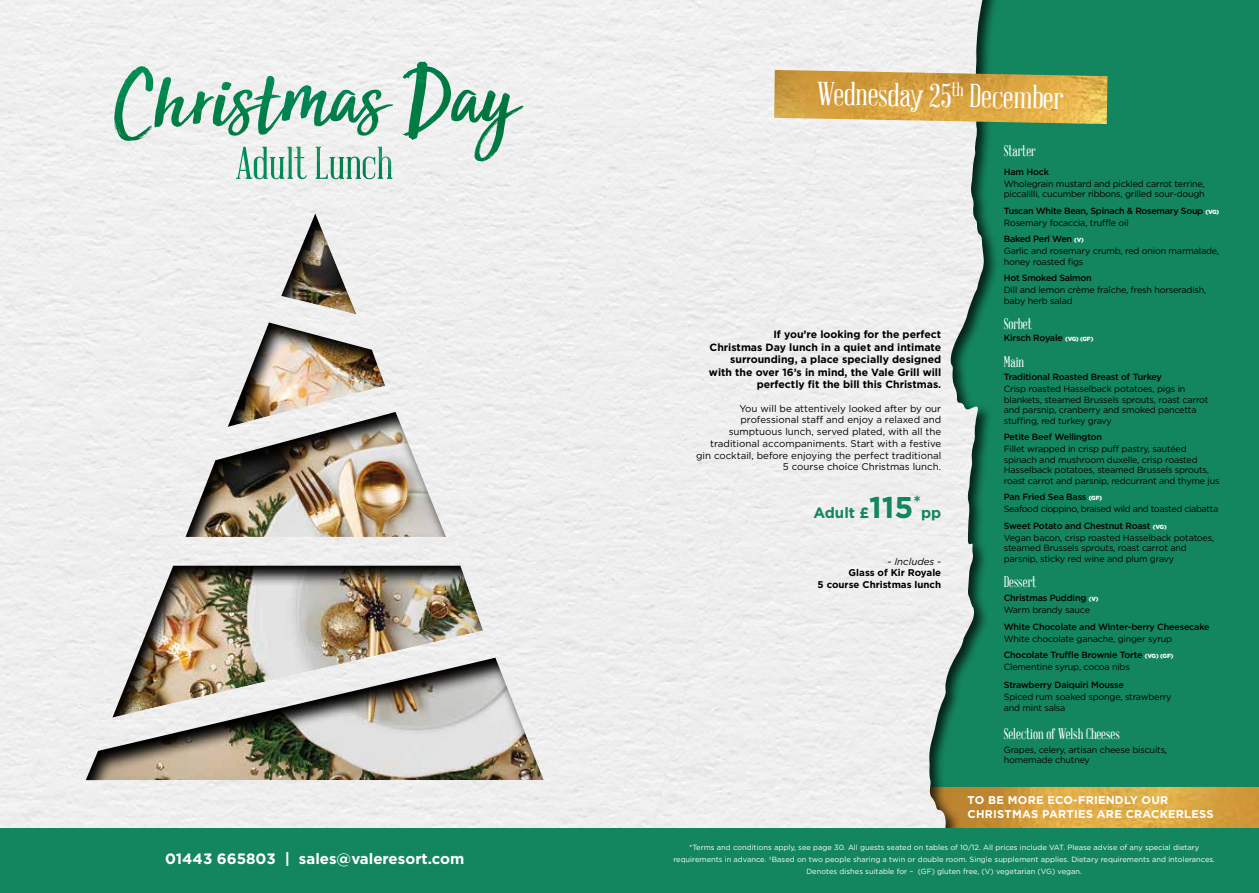
<style>
.page{position:relative;width:1259px;height:893px;background:#fff}
.page>*{position:absolute;margin:0;border:0;box-sizing:border-box;transform-origin:0 0}
.t1{font:32.4px "Abraham Lincoln";color:#fff}
.t2{font:15px "Abraham Lincoln";color:#fff}
.t3{font:700 15px "Gotham";color:#fff}
.t4{font:700 15px "Gotham";color:#14865f}
.t5{font:700 11.25px/13.5px "Gotham";letter-spacing:.02em;color:#fff}
.t6{font:700 10.5px/12.6px "Gotham";color:#000;text-align:right}
.t7{font:9.75px/11.7px "Gotham";color:#000;text-align:right}
.t8{font:700 9.75px/11.7px "Gotham";color:#000;text-align:right}
.t9{font:italic 9.75px "Gotham";color:#000}
.t10{font:9px/10.5px "Gotham";letter-spacing:-.02em;color:#000}
.t11{font:500 9px/12px "Gotham";letter-spacing:-.02em;color:#000}
.t12{font:9px/12px "Gotham";letter-spacing:-.04em;color:#000}
.t13{font:7.5px/12px "Gotham";color:#fff;text-align:center}
.s1{font-size:30px}
.s2{font-weight:900;font-size:6px;color:#fff}
.s3{font-weight:400}
.s4{font-weight:500}
</style>
<div class="page">
<div style="left:0;top:0;width:642px;height:828px;background:#efefef"></div>
<div style="left:895px;top:0;width:364px;height:833px;background:#14865f"></div>
<img style="left:1004px;top:787px;width:255px;height:41px">
<div style="left:642px;top:0;width:362px;height:884px;background:#000;opacity:.75"></div>
<img style="left:643px;top:0;width:341px;height:828px">
<svg style="left:281px;top:212px;width:78px;height:103px;fill:#ebebeb"></svg>
<img style="left:227px;top:321px;width:160px;height:88px">
<img style="left:185px;top:409px;width:263px;height:129px">
<img style="left:111px;top:563px;width:374px;height:93px">
<img style="left:84px;top:656px;width:462px;height:124px">
<div style="left:0;top:828px;width:1259px;height:65px;background:#14865f"></div>
<img style="left:254px;top:147px;width:138px;height:32px">
<img style="left:402px;top:62px;width:19px;height:77px">
<img style="left:774px;top:70px;width:333px;height:54px">
<h2 class="t3" style="left:165px;top:848px;width:301px">01443 665803 | sales@valeresort.com</h2>
<h1 class="t1" style="left:817px;top:76px;width:248px;rotate:1deg">Wednesday 25<sup>th</sup> December</h1>
<p class="t6" style="left:709px;top:328px;width:234px">If you’re looking for the perfect<br>Christmas Day lunch in a quiet and intimate surrounding, a place specially designed with the over 16’s in mind, the Vale Grill will perfectly fit the bill this Christmas.</p>
<p class="t7" style="left:696px;top:402px;width:247px">You will be attentively looked after by our professional staff and enjoy a relaxed and sumptuous lunch, served plated, with all the traditional accompaniments. Start with a festive gin cocktail, before enjoying the perfect traditional 5 course choice Christmas lunch.</p>
<h2 class="t4" style="left:813px;top:503px;width:129px">Adult £<span class="s1">115</span><sup>*</sup>pp</h2>
<p class="t9" style="left:887px;top:555px;width:55px">- Includes -</p>
<p class="t8" style="left:817px;top:567px;width:125px">Glass of Kir Royale<br>5 course Christmas lunch</p>
<h2 class="t2" style="left:1003px;top:143px;width:34px">Starter</h2>
<p class="t11" style="left:1003px;top:165px;width:47px">Ham Hock</p>
<p class="t10" style="left:1003px;top:178px;width:202px">Wholegrain mustard and pickled carrot terrine, piccalilli, cucumber ribbons, grilled sour-dough</p>
<p class="t11" style="left:1003px;top:204px;width:217px">Tuscan White Bean, Spinach &amp; Rosemary Soup <span class="s2">(VG)<br></span><span class="s3">Rosemary focaccia, truffle oil</span></p>
<p class="t10" style="left:1003px;top:233px;width:217px;line-height:12px"><span class="s4">Baked Perl Wen</span> <span class="s2">(V)<br></span>Garlic and rosemary crumb, red onion marmalade,</p>
<p class="t10" style="left:1003px;top:256px;width:81px">honey roasted figs</p>
<p class="t11" style="left:1003px;top:272px;width:89px">Hot Smoked Salmon</p>
<p class="t10" style="left:1003px;top:284px;width:204px">Dill and lemon crème fraîche, fresh horseradish, baby herb salad</p>
<h2 class="t2" style="left:1003px;top:316px;width:30px">Sorbet</h2>
<p class="t11" style="left:1003px;top:332px;width:91px">Kirsch Royale <span class="s2">(VG) (GF)</span></p>
<h2 class="t2" style="left:1003px;top:354px;width:22px">Main</h2>
<p class="t11" style="left:1003px;top:371px;width:160px">Traditional Roasted Breast of Turkey</p>
<p class="t10" style="left:1003px;top:384px;width:206px">Crisp roasted Hasselback potatoes, pigs in blankets, steamed Brussels sprouts, roast carrot and parsnip, cranberry and smoked pancetta stuffing, red turkey gravy</p>
<p class="t11" style="left:1003px;top:431px;width:100px">Petite Beef Wellington</p>
<p class="t10" style="left:1003px;top:444px;width:217px">Fillet wrapped in crisp puff pastry, sautéed spinach and mushroom duxelle, crisp roasted Hasselback potatoes, steamed Brussels sprouts, roast carrot and parsnip, redcurrant and thyme jus</p>
<p class="t12" style="left:1003px;top:491px;width:216px"><span class="s4">Pan Fried Sea Bass</span> <span class="s2">(GF)<br></span>Seafood cioppino, braised wild and toasted ciabatta</p>
<p class="t10" style="left:1003px;top:519px;width:212px;line-height:12px"><span class="s4">Sweet Potato and Chestnut Roast</span> <span class="s2">(VG)<br></span>Vegan bacon, crisp roasted Hasselback potatoes,</p>
<p class="t10" style="left:1003px;top:543px;width:184px">steamed Brussels sprouts, roast carrot and parsnip, sticky red wine and plum gravy</p>
<h2 class="t2" style="left:1003px;top:574px;width:34px">Dessert</h2>
<p class="t11" style="left:1003px;top:592px;width:96px">Christmas Pudding <span class="s2">(V)<br></span><span class="s3">Warm brandy sauce</span></p>
<p class="t11" style="left:1003px;top:620px;width:207px">White Chocolate and Winter-berry Cheesecake</p>
<p class="t10" style="left:1003px;top:630px;width:171px;line-height:16.5px">White chocolate ganache, ginger syrup<br><span class="s4">Chocolate Truffle Brownie Torte</span> <span class="s2">(VG) (GF)</span></p>
<p class="t10" style="left:1003px;top:662px;width:128px">Clementine syrup, cocoa nibs</p>
<p class="t11" style="left:1003px;top:679px;width:121px">Strawberry Daiquiri Mousse</p>
<p class="t10" style="left:1003px;top:692px;width:169px">Spiced rum soaked sponge, strawberry and mint salsa</p>
<h2 class="t2" style="left:1003px;top:726px;width:118px">Selection of Welsh Cheeses</h2>
<p class="t10" style="left:1003px;top:744px;width:165px">Grapes, celery, artisan cheese biscuits, homemade chutney</p>
<p class="t5" style="left:967px;top:794px;width:248px">TO BE MORE ECO-FRIENDLY OUR<br>CHRISTMAS PARTIES ARE CRACKERLESS</p>
<p class="t13" style="left:673px;top:841px;width:543px">*Terms and conditions apply, see page 30. All guests seated on tables of 10/12. All prices include VAT. Please advise of any special dietary requirements in advance. †Based on two people sharing a twin or double room. Single supplement applies. Dietary requirements and intolerances.<br>Denotes dishes suitable for – (GF) gluten free, (V) vegetarian (VG) vegan.</p>
</div>
